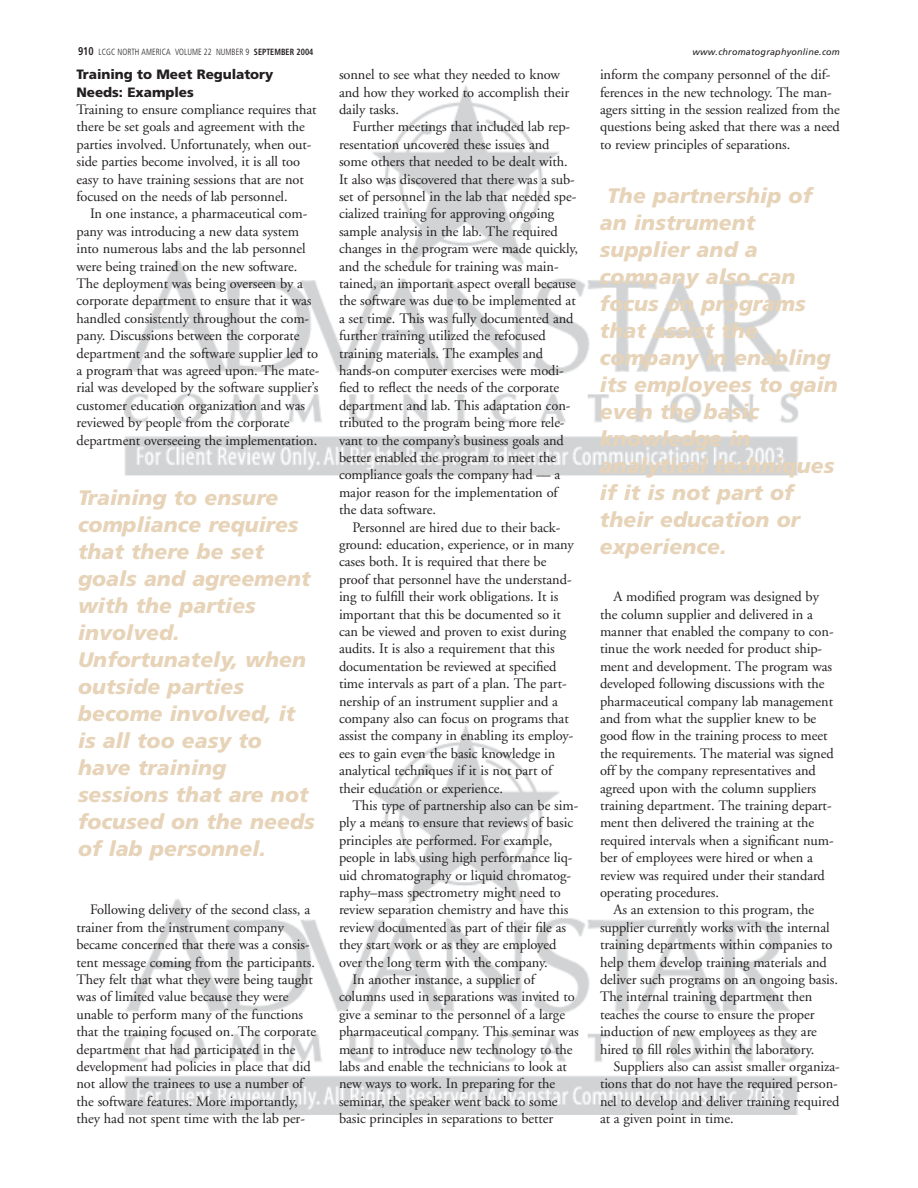
<style>
.page{position:relative;width:918px;height:1188px;background:#fff}
.page>*{position:absolute;margin:0;border:0;box-sizing:border-box;transform-origin:0 0}
.t1{font:italic 900 21px/27px "Frutiger";letter-spacing:.005em;color:#e7d3b8}
.t2{font:14.4px/17.4px "Adobe Garamond";letter-spacing:-.005em;color:#231f20}
.t3{font:900 13.5px/17.4px "Frutiger";letter-spacing:-.005em;color:#231f20}
.t4{font:300 condensed 9px "Frutiger";letter-spacing:.005em;color:#231f20;scale:.9 1}
.t5{font:italic 9px "Frutiger";letter-spacing:.025em;color:#231f20}
.s1{font-weight:700;font-size:11.25px}
.s2{font-weight:700}
</style>
<div class="page">
<img style="left:124px;top:85px;width:674px;height:1029px">
<p class="t4" style="left:78px;top:48px;width:263px"><span class="s1">910</span> LCGC NORTH AMERICA VOLUME 22 NUMBER 9 <span class="s2">SEPTEMBER 2004</span></p>
<p class="t5" style="left:692px;top:48px;width:149px">www.chromatographyonline.com</p>
<p class="t2" style="left:339px;top:67px;width:232px">sonnel to see what they needed to know and how they worked to accomplish their daily tasks.</p>
<p class="t2" style="left:339px;top:119px;width:241px;text-indent:14px">Further meetings that included lab rep&shy;resentation uncovered these issues and some others that needed to be dealt with.<br>It also was discovered that there was a sub&shy;set of personnel in the lab that needed spe&shy;cialized training for approving ongoing sample analysis in the lab. The required changes in the program were made quickly, and the schedule for training was main&shy;tained, an important aspect overall because the software was due to be implemented at a set time. This was fully documented and further training utilized the refocused training materials. The examples and hands-on computer exercises were modi&shy;fied to reflect the needs of the corporate department and lab. This adaptation con&shy;tributed to the program being more rele&shy;vant to the company’s business goals and better enabled the program to meet the compliance goals the company had –– a major reason for the implementation of the data software.</p>
<p class="t2" style="left:339px;top:520px;width:236px;text-indent:14px">Personnel are hired due to their back&shy;ground: education, experience, or in many cases both. It is required that there be proof that personnel have the understand&shy;ing to fulfill their work obligations. It is important that this be documented so it can be viewed and proven to exist during audits. It is also a requirement that this documentation be reviewed at specified time intervals as part of a plan. The part&shy;nership of an instrument supplier and a company also can focus on programs that assist the company in enabling its employ&shy;ees to gain even the basic knowledge in analytical techniques if it is not part of their education or experience.</p>
<p class="t2" style="left:352px;top:798px;width:227px">This type of partnership also can be sim-</p>
<p class="t2" style="left:339px;top:815px;width:236px">ply a means to ensure that reviews of basic</p>
<p class="t2" style="left:339px;top:833px;width:215px">principles are performed. For example,</p>
<p class="t2" style="left:339px;top:850px;width:235px">people in labs using high performance liq-</p>
<p class="t2" style="left:339px;top:868px;width:234px">uid chromatography or liquid chromatog-</p>
<p class="t2" style="left:339px;top:885px;width:223px">raphy–mass spectrometry might need to</p>
<p class="t2" style="left:339px;top:902px;width:231px">review separation chemistry and have this</p>
<p class="t2" style="left:339px;top:920px;width:229px">review documented as part of their file as</p>
<p class="t2" style="left:339px;top:937px;width:219px">they start work or as they are employed</p>
<p class="t2" style="left:339px;top:955px;width:210px">over the long term with the company.</p>
<p class="t2" style="left:352px;top:972px;width:184px">In another instance, a supplier of</p>
<p class="t2" style="left:339px;top:989px;width:237px">columns used in separations was invited to</p>
<p class="t2" style="left:339px;top:1007px;width:228px">give a seminar to the personnel of a large</p>
<p class="t2" style="left:339px;top:1024px;width:241px">pharmaceutical company. This seminar was</p>
<p class="t2" style="left:339px;top:1042px;width:235px">meant to introduce new technology to the</p>
<p class="t2" style="left:339px;top:1059px;width:229px">labs and enable the technicians to look at</p>
<p class="t2" style="left:339px;top:1076px;width:218px">new ways to work. In preparing for the</p>
<p class="t2" style="left:339px;top:1094px;width:220px">seminar, the speaker went back to some</p>
<p class="t2" style="left:339px;top:1111px;width:216px">basic principles in separations to better</p>
<p class="t2" style="left:600px;top:67px;width:241px">inform the company personnel of the dif&shy;ferences in the new technology. The man&shy;agers sitting in the session realized from the questions being asked that there was a need to review principles of separations.</p>
<p class="t3" style="left:76px;top:67px;width:198px">Training to Meet Regulatory<br>Needs: Examples</p>
<p class="t2" style="left:76px;top:102px;width:242px">Training to ensure compliance requires that there be set goals and agreement with the parties involved. Unfortunately, when out&shy;side parties become involved, it is all too easy to have training sessions that are not focused on the needs of lab personnel.</p>
<p class="t2" style="left:77px;top:206px;width:244px;text-indent:13px">In one instance, a pharmaceutical com&shy;pany was introducing a new data system into numerous labs and the lab personnel were being trained on the new software.<br>The deployment was being overseen by a corporate department to ensure that it was handled consistently throughout the com&shy;pany. Discussions between the corporate department and the software supplier led to a program that was agreed upon. The mate&shy;rial was developed by the software supplier’s customer education organization and was reviewed by people from the corporate department overseeing the implementation.</p>
<p class="t1" style="left:600px;top:184px;width:239px;text-indent:7px">The partnership of an instrument supplier and a company also can focus on programs that assist the company in enabling its employees to gain even the basic knowledge in analytical techniques if it is not part of their education or experience.</p>
<p class="t1" style="left:78px;top:486px;width:238px">Training to ensure compliance requires that there be set goals and agreement with the parties involved.<br>Unfortunately, when outside parties become involved, it is all too easy to have training sessions that are not focused on the needs of lab personnel.</p>
<p class="t2" style="left:600px;top:589px;width:235px;text-indent:14px">A modified program was designed by the column supplier and delivered in a manner that enabled the company to con&shy;tinue the work needed for product ship&shy;ment and development. The program was developed following discussions with the pharmaceutical company lab management and from what the supplier knew to be good flow in the training process to meet the requirements. The material was signed off by the company representatives and agreed upon with the column suppliers training department. The training depart&shy;ment then delivered the training at the required intervals when a significant num&shy;ber of employees were hired or when a review was required under their standard operating procedures.</p>
<p class="t2" style="left:600px;top:902px;width:240px;text-indent:14px">As an extension to this program, the supplier currently works with the internal training departments within companies to help them develop training materials and deliver such programs on an ongoing basis.<br>The internal training department then teaches the course to ensure the proper induction of new employees as they are hired to fill roles within the laboratory.</p>
<p class="t2" style="left:600px;top:1059px;width:241px;text-indent:14px">Suppliers also can assist smaller organiza&shy;tions that do not have the required person&shy;nel to develop and deliver training required at a given point in time.</p>
<p class="t2" style="left:77px;top:902px;width:241px;text-indent:14px">Following delivery of the second class, a trainer from the instrument company became concerned that there was a consis&shy;tent message coming from the participants.<br>They felt that what they were being taught was of limited value because they were unable to perform many of the functions that the training focused on. The corporate department that had participated in the development had policies in place that did not allow the trainees to use a number of the software features. More importantly, they had not spent time with the lab per-</p>
</div>
